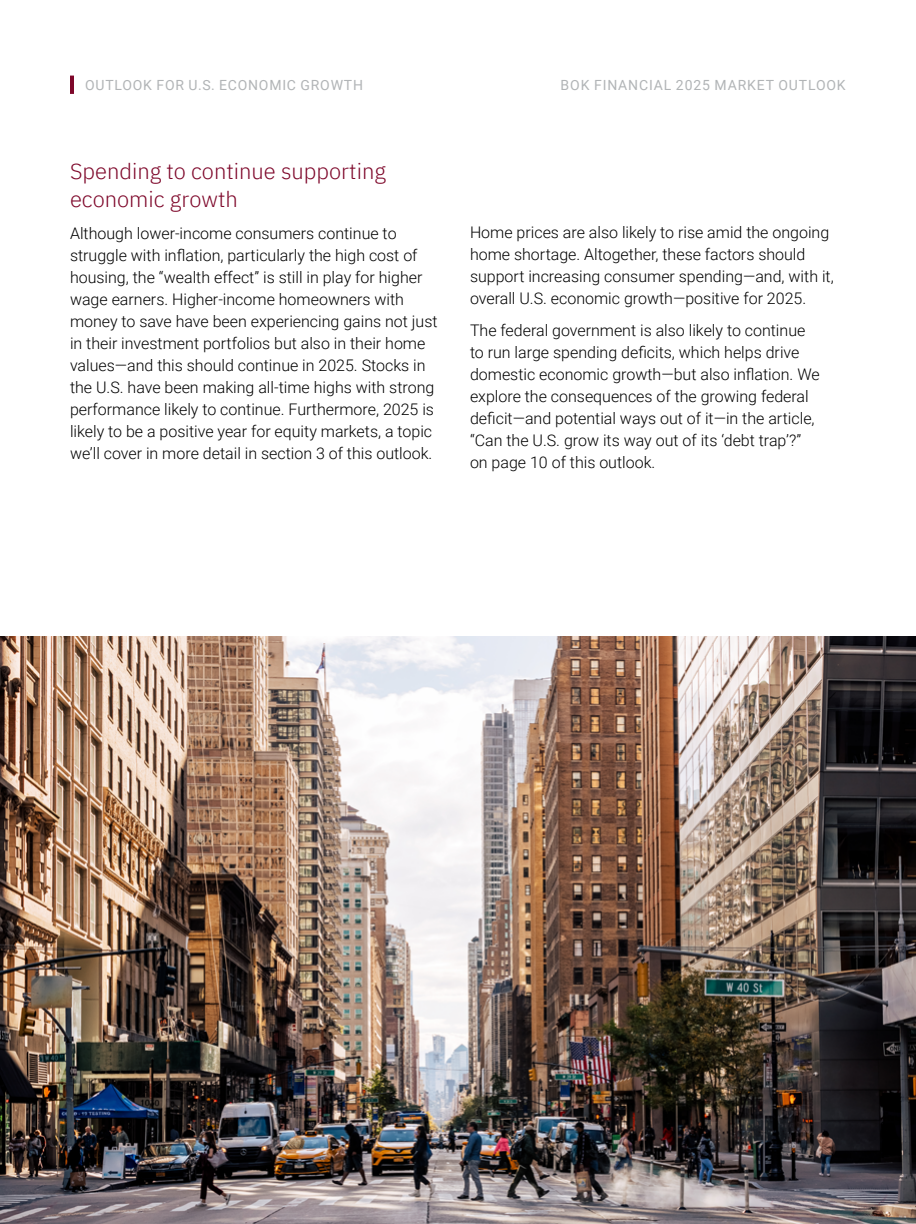
<style>
.page{position:relative;width:916px;height:1224px;background:#fff}
.page>*{position:absolute;margin:0;border:0;box-sizing:border-box;transform-origin:0 0}
.t1{font:300 22px/28px "IBM Plex Sans";color:#7e072a}
.t2{font:300 16px/22px "Roboto";color:#000}
.t3{font:14px "Roboto";letter-spacing:.06em;color:#b1b4b6}
</style>
<div class="page">
<hr style="left:70px;top:76px;width:4px;height:18px;background:#7e072a">
<img style="left:0;top:636px;width:916px;height:588px">
<p class="t3" style="left:85px;top:75px;width:279px">OUTLOOK FOR U.S. ECONOMIC GROWTH</p>
<p class="t3" style="left:561px;top:75px;width:287px">BOK FINANCIAL 2025 MARKET OUTLOOK</p>
<h1 class="t1" style="left:70px;top:156px;width:318px">Spending to continue supporting economic growth</h1>
<p class="t2" style="left:70px;top:222px;width:369px">Although lower-income consumers continue to struggle with inflation, particularly the high cost of housing, the “wealth effect” is still in play for higher wage earners. Higher-income homeowners with money to save have been experiencing gains not just in their investment portfolios but also in their home values—and this should continue in 2025. Stocks in the U.S. have been making all-time highs with strong performance likely to continue. Furthermore, 2025 is likely to be a positive year for equity markets, a topic we’ll cover in more detail in section 3 of this outlook.</p>
<p class="t2" style="left:470px;top:221px;width:365px">Home prices are also likely to rise amid the ongoing home shortage. Altogether, these factors should support increasing consumer spending—and, with it, overall U.S. economic growth—positive for 2025.</p>
<p class="t2" style="left:470px;top:319px;width:351px">The federal government is also likely to continue to run large spending deficits, which helps drive domestic economic growth—but also inflation. We explore the consequences of the growing federal deficit—and potential ways out of it—in the article, “Can the U.S. grow its way out of its ‘debt trap’?” on page 10 of this outlook.</p>
</div>
